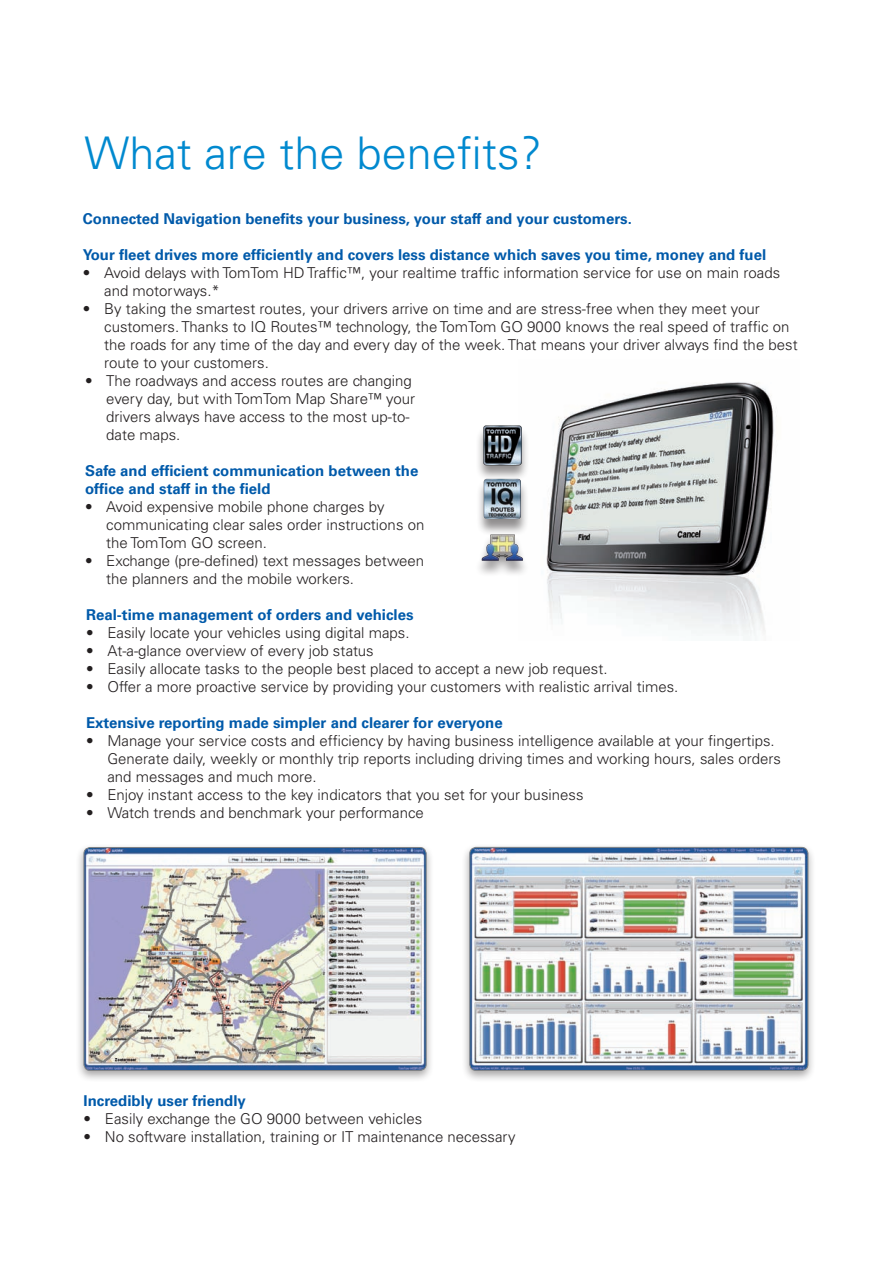
<style>
.page{position:relative;width:893px;height:1263px;background:#fff}
.page>*{position:absolute;margin:0;border:0;box-sizing:border-box;transform-origin:0 0}
.t1{font:300 45px "Univers LT";color:#0089cf}
.t2{font:300 15px/18px "Univers LT";color:#231f20}
.t3{font:700 15px/18px "Univers LT";color:#015aaa}
</style>
<div class="page">
<img style="left:546px;top:382px;width:228px;height:254px">
<div style="left:474px;top:534px;width:55px;height:43px;background:#231f20;opacity:.5"></div>
<img style="left:481px;top:536px;width:42px;height:25px">
<div style="left:475px;top:426px;width:54px;height:55px;background:#231f20;opacity:.5"></div>
<img style="left:475px;top:425px;width:54px;height:42px">
<div style="left:475px;top:479px;width:54px;height:57px;background:#231f20;opacity:.5"></div>
<img style="left:484px;top:479px;width:37px;height:40px">
<div style="left:461px;top:843px;width:355px;height:240px;background:#231f20;opacity:.4"></div>
<img style="left:470px;top:847px;width:338px;height:223px">
<div style="left:470px;top:847px;width:338px;height:224px;border:1px solid #808285;border-radius:6px"></div>
<div style="left:75px;top:843px;width:360px;height:240px;background:#231f20;opacity:.4"></div>
<img style="left:84px;top:847px;width:342px;height:223px">
<div style="left:84px;top:847px;width:342px;height:224px;border:1px solid #808285;border-radius:6px"></div>
<h1 class="t1" style="left:84px;top:125px;width:459px">What are the benefits?</h1>
<p class="t3" style="left:83px;top:210px;width:550px">Connected Navigation benefits your business, your staff and your customers.</p>
<p class="t3" style="left:83px;top:246px;width:685px">Your fleet drives more efficiently and covers less distance which saves you time, money and fuel</p>
<p class="t2" style="left:104px;top:264px;width:677px;text-indent:-21px">• Avoid delays with TomTom HD Traffic™, your realtime traffic information service for use on main roads and motorways.*</p>
<p class="t2" style="left:104px;top:300px;width:695px;text-indent:-21px">• By taking the smartest routes, your drivers arrive on time and are stress-free when they meet your customers. Thanks to IQ Routes™ technology, the TomTom GO 9000 knows the real speed of traffic on the roads for any time of the day and every day of the week. That means your driver always find the best route to your customers.</p>
<p class="t2" style="left:106px;top:372px;width:310px;text-indent:-21px">• The roadways and access routes are changing every day, but with TomTom Map Share™ your drivers always have access to the most up-to&shy;date maps.</p>
<p class="t3" style="left:85px;top:462px;width:335px">Safe and efficient communication between the office and staff in the field</p>
<p class="t2" style="left:106px;top:498px;width:320px;text-indent:-21px">• Avoid expensive mobile phone charges by communicating clear sales order instructions on the TomTom GO screen.</p>
<p class="t2" style="left:106px;top:552px;width:319px;text-indent:-21px">• Exchange (pre-defined) text messages between the planners and the mobile workers.</p>
<p class="t3" style="left:86px;top:606px;width:329px">Real-time management of orders and vehicles</p>
<p class="t2" style="left:86px;top:624px;width:325px">• Easily locate your vehicles using digital maps.</p>
<p class="t2" style="left:86px;top:642px;width:289px">• At-a-glance overview of every job status</p>
<p class="t2" style="left:86px;top:660px;width:523px">• Easily allocate tasks to the people best placed to accept a new job request.</p>
<p class="t2" style="left:86px;top:678px;width:594px">• Offer a more proactive service by providing your customers with realistic arrival times.</p>
<p class="t3" style="left:86px;top:714px;width:418px">Extensive reporting made simpler and clearer for everyone</p>
<p class="t2" style="left:107px;top:732px;width:675px;text-indent:-21px">• Manage your service costs and efficiency by having business intelligence available at your fingertips.<br>Generate daily, weekly or monthly trip reports including driving times and working hours, sales orders and messages and much more.</p>
<p class="t2" style="left:86px;top:786px;width:499px">• Enjoy instant access to the key indicators that you set for your business</p>
<p class="t2" style="left:86px;top:804px;width:339px">• Watch trends and benchmark your performance</p>
<p class="t3" style="left:84px;top:1092px;width:164px">Incredibly user friendly</p>
<p class="t2" style="left:84px;top:1110px;width:340px">• Easily exchange the GO 9000 between vehicles</p>
<p class="t2" style="left:84px;top:1128px;width:434px">• No software installation, training or IT maintenance necessary</p>
</div>
